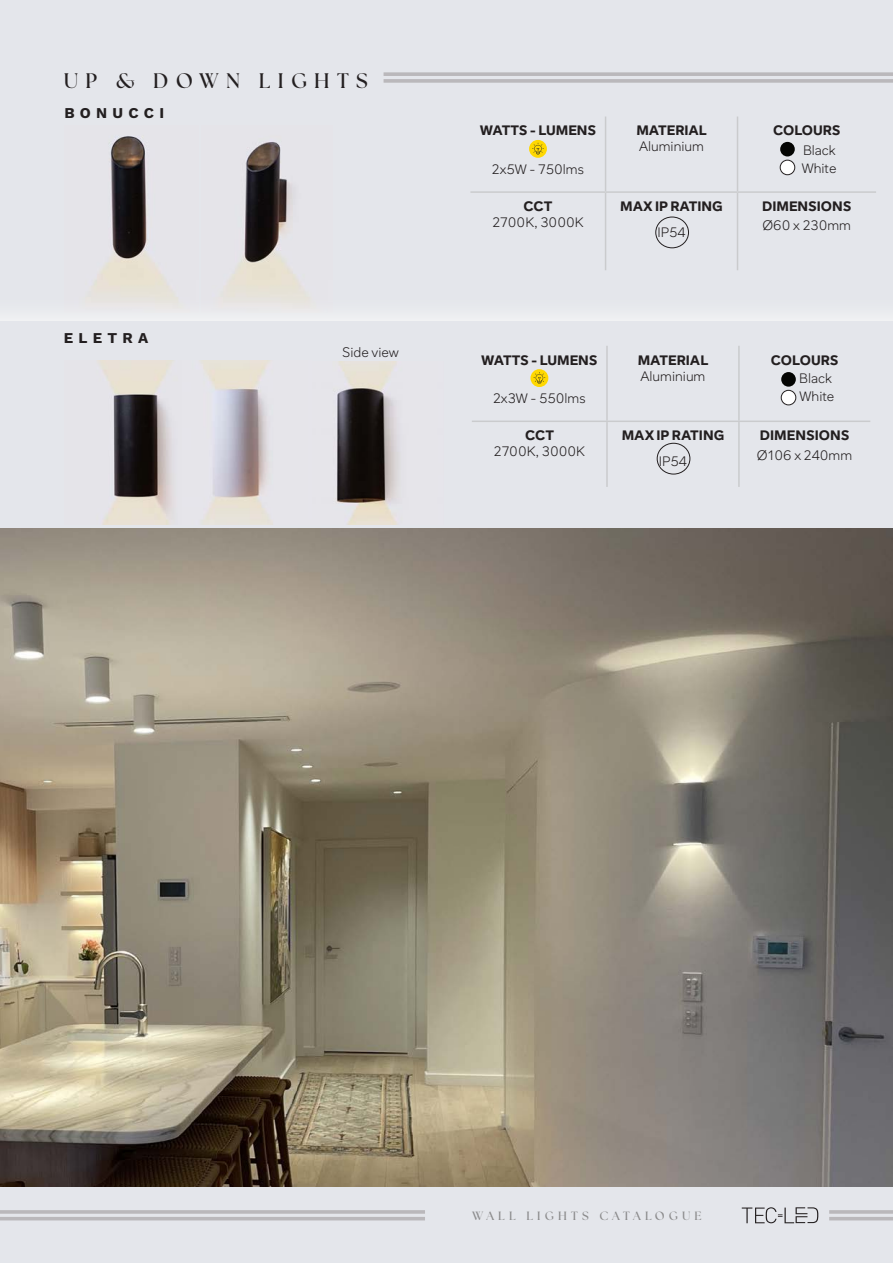
<style>
.page{position:relative;width:893px;height:1263px;background:#e4e6eb}
.page>*{position:absolute;margin:0;border:0;box-sizing:border-box;transform-origin:0 0}
.t1{font:700 21px "The Seasons";letter-spacing:.35em;color:#231f20}
.t2{font:700 15px "Work Sans";letter-spacing:.35em;color:#231f20}
.t3{font:100 13.5px "Sarvatrik Latin VF";color:#231f20}
.t4{font:700 12px "The Seasons";letter-spacing:.35em;color:#8b8b8c}
</style>
<div class="page">
<hr style="left:829px;top:1210px;width:64px;height:4px;background:#c0bfc2">
<hr style="left:829px;top:1217px;width:64px;height:3px;background:#bab8bb">
<svg style="left:742px;top:1207px;width:76px;height:16px"></svg>
<hr style="left:0;top:1210px;width:425px;height:4px;background:#bab8bb">
<hr style="left:0;top:1217px;width:425px;height:3px;background:#bab8bb">
<hr style="left:605px;top:117px;width:1px;height:74px;background:#cacbcd">
<hr style="left:737px;top:117px;width:1px;height:74px;background:#cacbcd">
<hr style="left:470px;top:191px;width:136px;height:2px;background:#cacbcd">
<hr style="left:606px;top:191px;width:131px;height:2px;background:#cacbcd">
<hr style="left:605px;top:193px;width:1px;height:77px;background:#cacbcd">
<hr style="left:737px;top:191px;width:139px;height:2px;background:#cacbcd">
<hr style="left:737px;top:193px;width:1px;height:77px;background:#cacbcd">
<svg style="left:529px;top:140px;width:18px;height:18px"></svg>
<svg style="left:532px;top:143px;width:12px;height:12px"></svg>
<div style="left:656px;top:217px;width:33px;height:31px;border:1px solid #231f20;border-radius:50%"></div>
<div style="left:780px;top:142px;width:15px;height:14px;background:#040503;border-radius:50%"></div>
<div style="left:780px;top:160px;width:15px;height:15px;background:#fff;border-radius:50%"></div>
<div style="left:780px;top:160px;width:15px;height:15px;border:1px solid #231f20;border-radius:50%"></div>
<img style="left:91px;top:136px;width:81px;height:155px">
<img style="left:223px;top:142px;width:81px;height:149px">
<img style="left:97px;top:360px;width:77px;height:164px">
<hr style="left:606px;top:346px;width:2px;height:75px;background:#cacbcd">
<hr style="left:738px;top:346px;width:2px;height:75px;background:#cacbcd">
<hr style="left:472px;top:421px;width:135px;height:1px;background:#cacbcd">
<hr style="left:607px;top:421px;width:132px;height:1px;background:#cacbcd">
<hr style="left:606px;top:422px;width:2px;height:65px;background:#cacbcd">
<hr style="left:739px;top:421px;width:131px;height:1px;background:#cacbcd">
<hr style="left:738px;top:422px;width:2px;height:65px;background:#cacbcd">
<svg style="left:530px;top:369px;width:18px;height:18px"></svg>
<svg style="left:533px;top:372px;width:12px;height:12px"></svg>
<div style="left:657px;top:443px;width:33px;height:31px;border:1px solid #231f20;border-radius:50%"></div>
<div style="left:781px;top:372px;width:15px;height:15px;background:#040503;border-radius:50%"></div>
<div style="left:781px;top:390px;width:15px;height:15px;background:#fff;border-radius:50%"></div>
<div style="left:781px;top:390px;width:15px;height:15px;border:1px solid #231f20;border-radius:50%"></div>
<img style="left:0;top:528px;width:893px;height:659px">
<svg style="left:384px;top:72px;width:509px;height:4px;fill:#bab8bb"></svg>
<hr style="left:384px;top:79px;width:509px;height:4px;background:#bab8bb">
<img style="left:335px;top:362px;width:65px;height:162px">
<img style="left:200px;top:360px;width:73px;height:164px">
<svg style="left:0;top:291px;width:893px;height:29px"></svg>
<p class="t1" style="left:64px;top:67px;width:305px">UP &amp; DOWN LIGHTS</p>
<p class="t2" style="left:64px;top:104px;width:101px">BONUCCI</p>
<p class="t2" style="left:64px;top:329px;width:86px">ELETRA</p>
<p class="t3" style="left:342px;top:341px;width:58px">Side view</p>
<p class="t3" style="left:480px;top:119px;width:118px">WATTS - LUMENS</p>
<p class="t3" style="left:492px;top:158px;width:94px">2x5W - 750lms</p>
<p class="t3" style="left:524px;top:195px;width:31px">CCT</p>
<p class="t3" style="left:492px;top:211px;width:92px">2700K, 3000K</p>
<p class="t3" style="left:636px;top:119px;width:72px">MATERIAL</p>
<p class="t3" style="left:639px;top:135px;width:67px">Aluminium</p>
<p class="t3" style="left:620px;top:195px;width:104px">MAX IP RATING</p>
<p class="t3" style="left:657px;top:221px;width:30px">IP54</p>
<p class="t3" style="left:773px;top:119px;width:69px">COLOURS</p>
<p class="t3" style="left:803px;top:139px;width:34px">Black</p>
<p class="t3" style="left:802px;top:157px;width:36px">White</p>
<p class="t3" style="left:762px;top:195px;width:91px">DIMENSIONS</p>
<p class="t3" style="left:762px;top:214px;width:90px">Ø60 x 230mm</p>
<p class="t3" style="left:481px;top:348px;width:118px">WATTS - LUMENS</p>
<p class="t3" style="left:493px;top:387px;width:94px">2x3W - 550lms</p>
<p class="t3" style="left:525px;top:424px;width:31px">CCT</p>
<p class="t3" style="left:494px;top:440px;width:92px">2700K, 3000K</p>
<p class="t3" style="left:638px;top:348px;width:72px">MATERIAL</p>
<p class="t3" style="left:640px;top:365px;width:67px">Aluminium</p>
<p class="t3" style="left:622px;top:424px;width:104px">MAX IP RATING</p>
<p class="t3" style="left:659px;top:450px;width:30px">IP54</p>
<p class="t3" style="left:771px;top:348px;width:69px">COLOURS</p>
<p class="t3" style="left:799px;top:366px;width:34px">Black</p>
<p class="t3" style="left:799px;top:384px;width:36px">White</p>
<p class="t3" style="left:760px;top:424px;width:91px">DIMENSIONS</p>
<p class="t3" style="left:757px;top:443px;width:97px">Ø106 x 240mm</p>
<p class="t4" style="left:472px;top:1207px;width:231px">WALL LIGHTS CATALOGUE</p>
</div>
